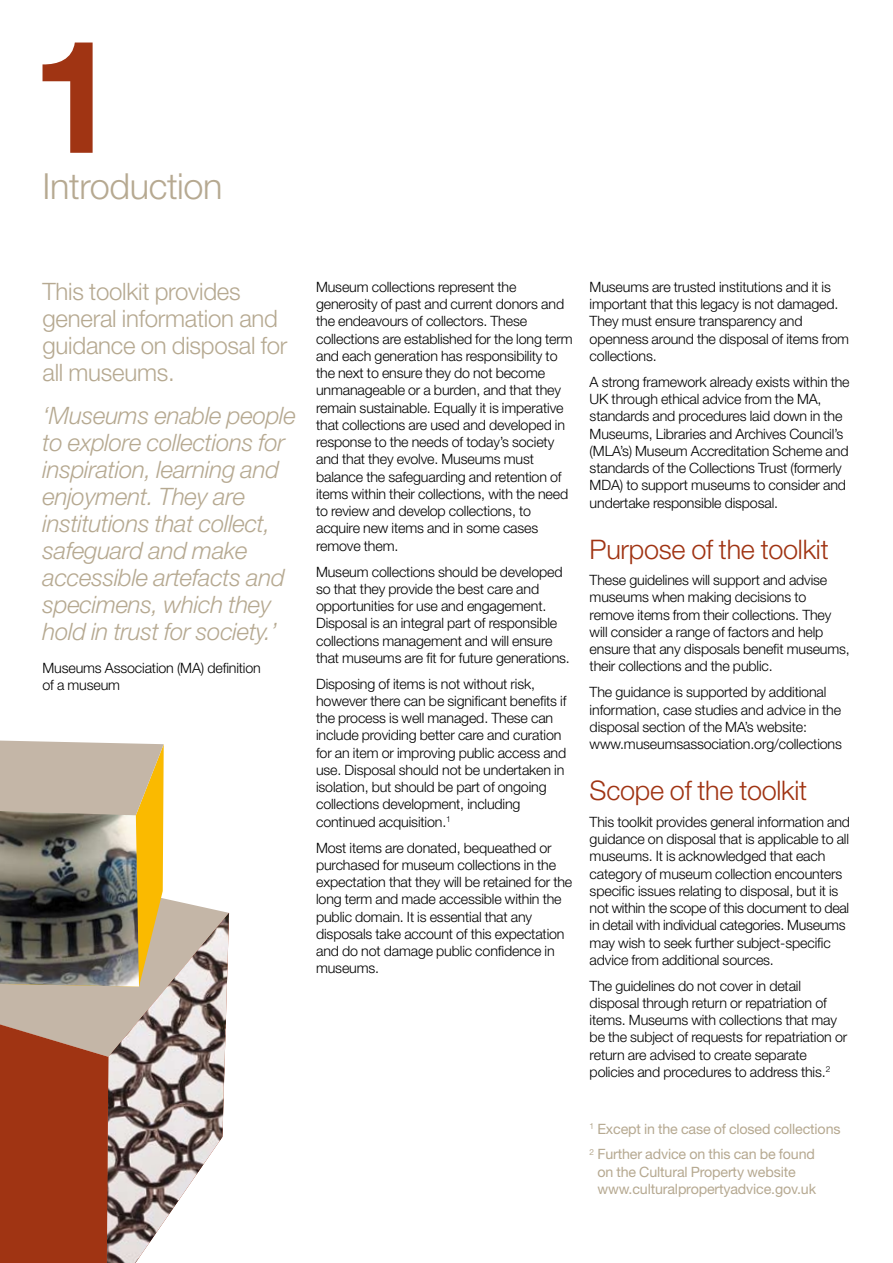
<style>
.page{position:relative;width:893px;height:1263px;background:#fff}
.page>*{position:absolute;margin:0;border:0;box-sizing:border-box;transform-origin:0 0}
.t1{font:300 36px "Helvetica Neue";letter-spacing:-.01em;color:#b6a991}
.t2{font:300 27px "Helvetica Neue";letter-spacing:-.01em;color:#a03413}
.t3{font:italic 300 24px/27px "Helvetica Neue";letter-spacing:-.01em;color:#b6a991}
.t4{font:300 24px/27px "Helvetica Neue";letter-spacing:-.01em;color:#b6a991}
.t5{font:300 14.25px/17.2px "Helvetica Neue";letter-spacing:-.01em;color:#000}
.t6{font:14.25px/25.8px "Helvetica Neue";letter-spacing:-.01em;color:#b6a991}
</style>
<div class="page">
<svg style="left:0;top:740px;width:229px;height:523px"></svg>
<svg style="left:43px;top:43px;width:50px;height:110px"></svg>
<h1 class="t1" style="left:43px;top:164px;width:182px">Introduction</h1>
<h3 class="t4" style="left:43px;top:277px;width:246px">This toolkit provides general information and guidance on disposal for all museums.</h3>
<h3 class="t3" style="left:43px;top:401px;width:255px">‘Museums enable people to explore collections for inspiration, learning and enjoyment. They are institutions that collect, safeguard and make accessible artefacts and specimens, which they hold in trust for society.’</h3>
<p class="t5" style="left:43px;top:659px;width:220px">Museums Association (MA) definition of a museum</p>
<p class="t5" style="left:316px;top:278px;width:258px">Museum collections represent the generosity of past and current donors and the endeavours of collectors. These collections are established for the long term and each generation has responsibility to the next to ensure they do not become unmanageable or a burden, and that they remain sustainable. Equally it is imperative that collections are used and developed in response to the needs of today’s society and that they evolve. Museums must balance the safeguarding and retention of items within their collections, with the need to review and develop collections, to acquire new items and in some cases remove them.</p>
<p class="t5" style="left:316px;top:562px;width:255px">Museum collections should be developed so that they provide the best care and opportunities for use and engagement.<br>Disposal is an integral part of responsible collections management and will ensure that museums are fit for future generations.</p>
<p class="t5" style="left:316px;top:675px;width:252px">Disposing of items is not without risk, however there can be significant benefits if the process is well managed. These can include providing better care and curation for an item or improving public access and use. Disposal should not be undertaken in isolation, but should be part of ongoing collections development, including continued acquisition.<sup>1</sup></p>
<p class="t5" style="left:316px;top:838px;width:258px">Most items are donated, bequeathed or purchased for museum collections in the expectation that they will be retained for the long term and made accessible within the public domain. It is essential that any disposals take account of this expectation and do not damage public confidence in museums.</p>
<p class="t5" style="left:590px;top:278px;width:261px">Museums are trusted institutions and it is important that this legacy is not damaged.<br>They must ensure transparency and openness around the disposal of items from collections.</p>
<p class="t5" style="left:590px;top:373px;width:262px">A strong framework already exists within the UK through ethical advice from the MA, standards and procedures laid down in the Museums, Libraries and Archives Council’s (MLA’s) Museum Accreditation Scheme and standards of the Collections Trust (formerly MDA) to support museums to consider and undertake responsible disposal.</p>
<h2 class="t2" style="left:590px;top:533px;width:240px">Purpose of the toolkit</h2>
<p class="t5" style="left:590px;top:571px;width:262px">These guidelines will support and advise museums when making decisions to remove items from their collections. They will consider a range of factors and help ensure that any disposals benefit museums, their collections and the public.</p>
<p class="t5" style="left:590px;top:683px;width:254px">The guidance is supported by additional information, case studies and advice in the disposal section of the MA’s website: www.museumsassociation.org/collections</p>
<h2 class="t2" style="left:590px;top:774px;width:219px">Scope of the toolkit</h2>
<p class="t5" style="left:590px;top:813px;width:262px">This toolkit provides general information and guidance on disposal that is applicable to all museums. It is acknowledged that each category of museum collection encounters specific issues relating to disposal, but it is not within the scope of this document to deal in detail with individual categories. Museums may wish to seek further subject-specific advice from additional sources.</p>
<p class="t5" style="left:590px;top:976px;width:259px">The guidelines do not cover in detail disposal through return or repatriation of items. Museums with collections that may be the subject of requests for repatriation or return are advised to create separate policies and procedures to address this.<sup>2</sup></p>
<p class="t6" style="left:590px;top:1115px;width:252px"><sup>1</sup> Except in the case of closed collections<br><sup>2</sup> Further advice on this can be found</p>
<p class="t6" style="left:597px;top:1163px;width:220px;line-height:17.2px">on the Cultural Property website www.culturalpropertyadvice.gov.uk</p>
</div>
